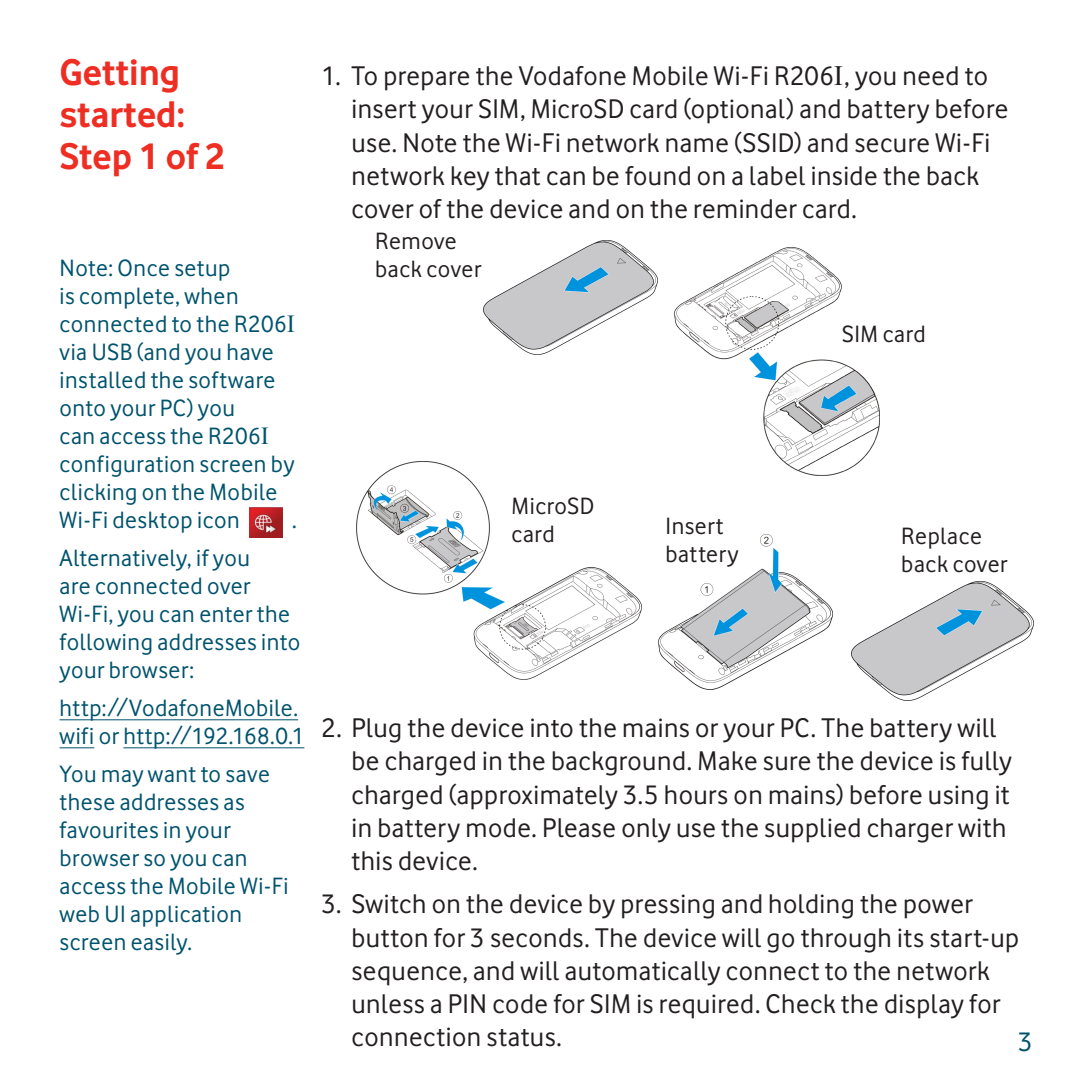
<style>
.page{position:relative;width:1092px;height:1092px;background:#fff}
.page>*{position:absolute;margin:0;border:0;box-sizing:border-box;transform-origin:0 0}
.t1{font:700 38.5px/42px "Vodafone Rg";color:#ee2e22}
.t2{font:28px/33.2px "Vodafone Rg";letter-spacing:.02em;color:#231f20}
.t3{font:28px "Vodafone Rg";color:#00536d}
.t4{font:24.5px/28px "Vodafone Rg";letter-spacing:.02em;color:#00536d}
.t5{font:24.5px/28px "Vodafone Rg";letter-spacing:.02em;color:#231f20}
.s1{font-family:"Times New Roman"}
</style>
<div class="page">
<img style="left:357px;top:461px;width:284px;height:218px">
<img style="left:658px;top:534px;width:174px;height:155px">
<img style="left:674px;top:247px;width:205px;height:229px">
<img style="left:851px;top:582px;width:181px;height:118px">
<img style="left:483px;top:241px;width:174px;height:114px">
<img style="left:250px;top:507px;width:33px;height:30px">
<hr style="left:60px;top:719px;width:238px;height:1px;background:#00536d">
<hr style="left:60px;top:747px;width:34px;height:1px;background:#00536d">
<hr style="left:123px;top:747px;width:181px;height:1px;background:#00536d">
<h1 class="t1" style="left:60px;top:51px;width:167px">Getting started:<br>Step 1 of 2</h1>
<p class="t4" style="left:60px;top:254px;width:237px">Note: Once setup<br>is complete, when connected to the R206<span class="s1">I </span>via USB (and you have installed the software onto your PC) you<br>can access the R206<span class="s1">I </span>configuration screen by clicking on the Mobile<br>Wi-Fi desktop icon</p>
<p class="t4" style="left:292px;top:506px;width:6px">.</p>
<p class="t4" style="left:60px;top:543px;width:242px">Alternatively, if you<br>are connected over<br>Wi-Fi, you can enter the following addresses into your browser:</p>
<p class="t4" style="left:60px;top:693px;width:246px">http://VodafoneMobile. wifi or http://192.168.0.1</p>
<p class="t4" style="left:59px;top:759px;width:230px">You may want to save these addresses as favourites in your browser so you can access the Mobile Wi-Fi web UI application screen easily.</p>
<p class="t2" style="left:351px;top:59px;width:658px;text-indent:-30px">1. To prepare the Vodafone Mobile Wi-Fi R206<span class="s1">I</span>, you need to insert your SIM, MicroSD card (optional) and battery before use. Note the Wi-Fi network name (SSID) and secure Wi-Fi network key that can be found on a label inside the back cover of the device and on the reminder card.</p>
<p class="t5" style="left:375px;top:226px;width:108px">Remove back cover</p>
<p class="t5" style="left:511px;top:492px;width:84px">MicroSD card</p>
<p class="t5" style="left:841px;top:319px;width:85px">SIM card</p>
<p class="t5" style="left:665px;top:511px;width:74px">Insert battery</p>
<p class="t5" style="left:901px;top:521px;width:108px">Replace back cover</p>
<p class="t2" style="left:351px;top:710px;width:662px;text-indent:-30px">2. Plug the device into the mains or your PC. The battery will be charged in the background. Make sure the device is fully charged (approximately 3.5 hours on mains) before using it in battery mode. Please only use the supplied charger with this device.</p>
<p class="t2" style="left:351px;top:887px;width:669px;text-indent:-30px">3. Switch on the device by pressing and holding the power button for 3 seconds. The device will go through its start-up sequence, and will automatically connect to the network unless a PIN code for SIM is required. Check the display for connection status.</p>
<p class="t3" style="left:1017px;top:1026px;width:16px">3</p>
</div>
